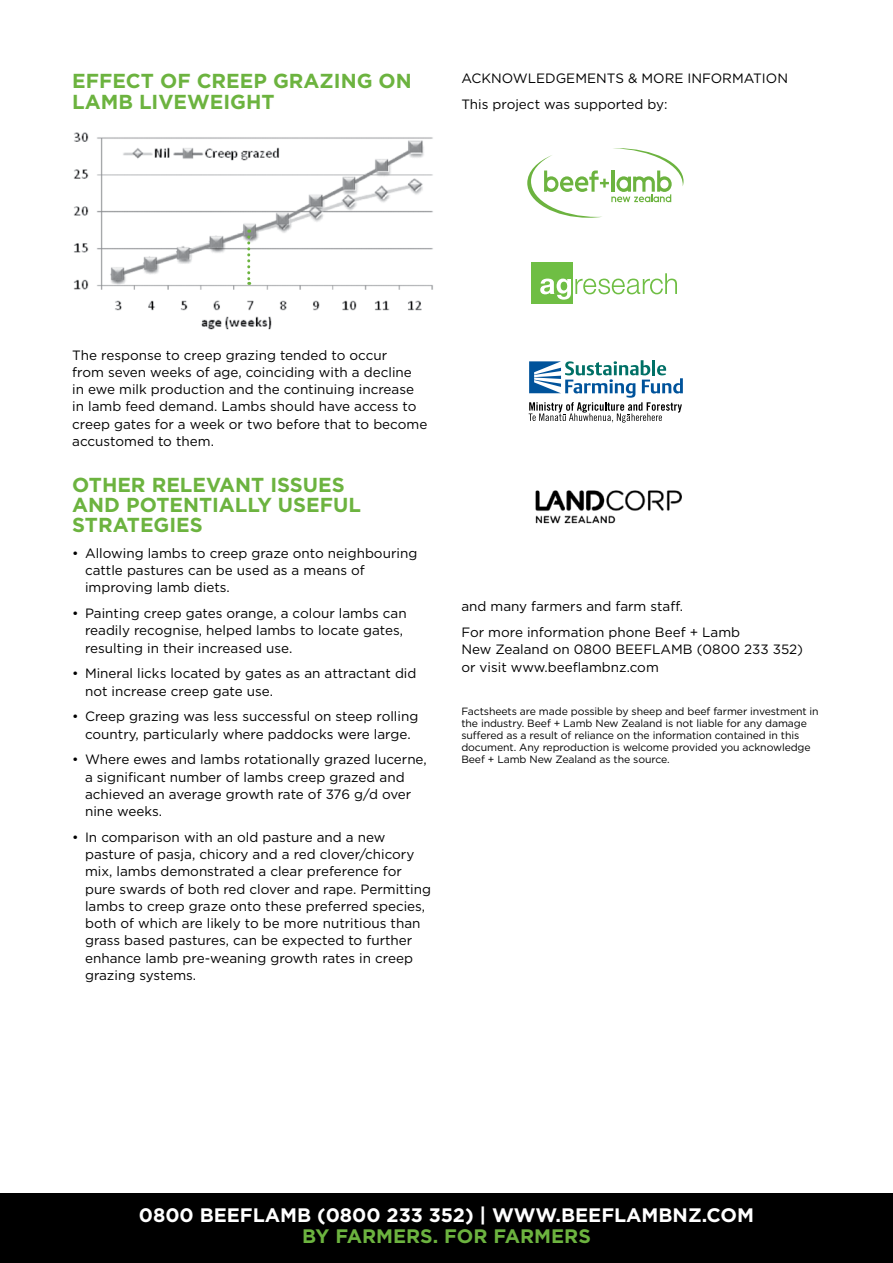
<style>
.page{position:relative;width:893px;height:1263px;background:#fff}
.page>*{position:absolute;margin:0;border:0;box-sizing:border-box;transform-origin:0 0}
.t1{font:700 20.25px/20.2px "Gotham";color:#6cb33f}
.t2{font:700 19.5px "Gotham";color:#fff}
.t3{font:700 19.5px "Gotham";color:#6cb33f}
.t4{font:13.5px/17.2px "Gotham";color:#000}
.t5{font:10.5px/12px "Gotham";letter-spacing:-.01em;color:#000}
</style>
<div class="page">
<div style="left:0;top:1193px;width:893px;height:70px;background:#000"></div>
<img style="left:73px;top:132px;width:360px;height:198px">
<svg style="left:247px;top:230px;width:3px;height:55px"></svg>
<svg style="left:529px;top:360px;width:154px;height:63px"></svg>
<div style="left:531px;top:262px;width:42px;height:42px;background:#6fbe44"></div>
<svg style="left:540px;top:273px;width:137px;height:27px"></svg>
<svg style="left:527px;top:148px;width:156px;height:70px"></svg>
<img style="left:535px;top:490px;width:147px;height:34px">
<h1 class="t1" style="left:72px;top:71px;width:341px">EFFECT OF CREEP GRAZING ON<br>LAMB LIVEWEIGHT</h1>
<p class="t4" style="left:461px;top:65px;width:328px;line-height:25.8px">ACKNOWLEDGEMENTS &amp; MORE INFORMATION<br>This project was supported by:</p>
<p class="t4" style="left:72px;top:346px;width:357px">The response to creep grazing tended to occur<br>from seven weeks of age, coinciding with a decline<br>in ewe milk production and the continuing increase in lamb feed demand. Lambs should have access to creep gates for a week or two before that to become accustomed to them.</p>
<h1 class="t1" style="left:72px;top:474px;width:290px">OTHER RELEVANT ISSUES<br>AND POTENTIALLY USEFUL<br>STRATEGIES</h1>
<p class="t4" style="left:85px;top:544px;width:334px;text-indent:-13px">• Allowing lambs to creep graze onto neighbouring cattle pastures can be used as a means of improving lamb diets.</p>
<p class="t4" style="left:85px;top:604px;width:323px;text-indent:-13px">• Painting creep gates orange, a colour lambs can readily recognise, helped lambs to locate gates, resulting in their increased use.</p>
<p class="t4" style="left:85px;top:665px;width:333px;text-indent:-13px">• Mineral licks located by gates as an attractant did not increase creep gate use.</p>
<p class="t4" style="left:72px;top:708px;width:348px;text-align:center">• Creep grazing was less successful on steep rolling country, particularly where paddocks were large.</p>
<p class="t4" style="left:85px;top:751px;width:343px;text-indent:-13px">• Where ewes and lambs rotationally grazed lucerne, a significant number of lambs creep grazed and achieved an average growth rate of 376 g/d over nine weeks.</p>
<p class="t4" style="left:85px;top:828px;width:347px;text-indent:-13px">• In comparison with an old pasture and a new pasture of pasja, chicory and a red clover/chicory mix, lambs demonstrated a clear preference for pure swards of both red clover and rape. Permitting lambs to creep graze onto these preferred species, both of which are likely to be more nutritious than grass based pastures, can be expected to further enhance lamb pre-weaning growth rates in creep grazing systems.</p>
<p class="t4" style="left:461px;top:593px;width:280px;line-height:25.8px">and many farmers and farm staff.<br>For more information phone Beef + Lamb</p>
<p class="t4" style="left:461px;top:641px;width:343px">New Zealand on 0800 BEEFLAMB (0800 233 352) or visit www.beeflambnz.com</p>
<p class="t5" style="left:461px;top:705px;width:359px">Factsheets are made possible by sheep and beef farmer investment in the industry. Beef + Lamb New Zealand is not liable for any damage suffered as a result of reliance on the information contained in this document. Any reproduction is welcome provided you acknowledge Beef + Lamb New Zealand as the source.</p>
<h2 class="t2" style="left:139px;top:1202px;width:617px">0800 BEEFLAMB (0800 233 352) | WWW.BEEFLAMBNZ.COM</h2>
<h2 class="t3" style="left:302px;top:1223px;width:290px">BY FARMERS. FOR FARMERS</h2>
</div>
